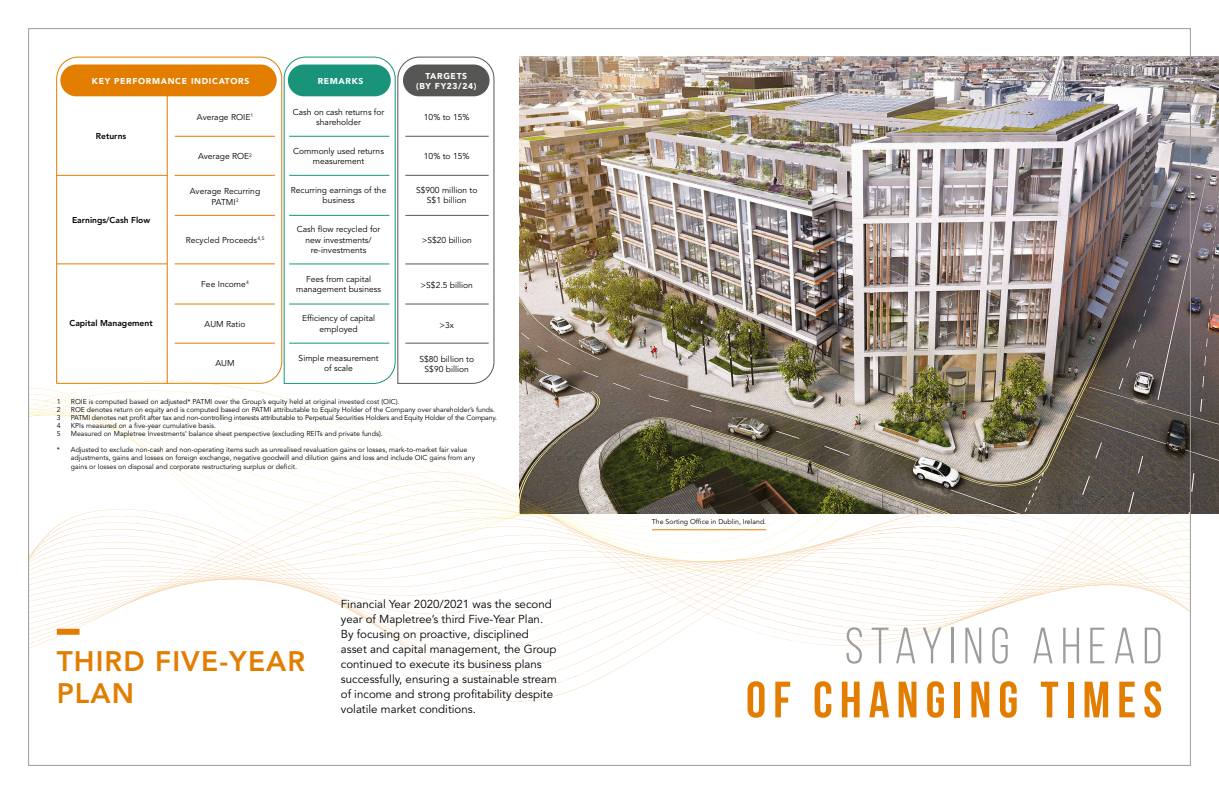
<style>
.page{position:relative;width:1219px;height:794px;background:#fff}
.page>*{position:absolute;margin:0;border:0;box-sizing:border-box;transform-origin:0 0}
.t1{font:700 51px "Bebas Neue";letter-spacing:.14em;color:#e27d00}
.t2{font:51px "Bebas Neue";letter-spacing:.14em;color:#9c9c9d}
.t3{font:800 28px/32px "Avenir LT Std";letter-spacing:.04em;color:#e27d00}
.t4{font:11.5px/15px "Avenir LT Std";color:#000}
.t5{font:8.5px/10.2px "Avenir LT Std";color:#000;text-align:center}
.t6{font:900 8.5px/10.2px "Avenir LT Std";letter-spacing:.08em;color:#fff;text-align:center}
.t7{font:800 8.5px "Avenir LT Std";color:#000}
.t8{font:7px/8px "Avenir LT Std";color:#000}
.t9{font:7px "Avenir LT Std";letter-spacing:-.02em;color:#000}
</style>
<div class="page">
<img style="left:520px;top:57px;width:699px;height:456px">
<img style="left:30px;top:373px;width:1159px;height:85px">
<svg style="left:30px;top:458px;width:1159px;height:226px"></svg>
<div style="left:57px;top:629px;width:23px;height:6px;background:#e27d00"></div>
<svg style="left:56px;top:56px;width:227px;height:328px"></svg>
<div style="left:60px;top:64px;width:217px;height:32px;background:#e27d00;border-radius:16px"></div>
<svg style="left:283px;top:56px;width:212px;height:328px"></svg>
<div style="left:403px;top:64px;width:87px;height:32px;background:#565655;border-radius:16px"></div>
<hr style="left:175px;top:175px;width:100px;height:1px;background:#e27d00">
<hr style="left:175px;top:136px;width:100px;height:1px;background:#e27d00">
<hr style="left:175px;top:215px;width:100px;height:1px;background:#e27d00">
<hr style="left:175px;top:304px;width:100px;height:1px;background:#e27d00">
<hr style="left:175px;top:343px;width:100px;height:1px;background:#e27d00">
<hr style="left:289px;top:175px;width:100px;height:1px;background:#19947b">
<hr style="left:289px;top:263px;width:100px;height:1px;background:#19947b">
<hr style="left:289px;top:136px;width:100px;height:1px;background:#19947b">
<hr style="left:289px;top:215px;width:100px;height:1px;background:#19947b">
<hr style="left:289px;top:304px;width:100px;height:1px;background:#19947b">
<hr style="left:289px;top:343px;width:100px;height:1px;background:#19947b">
<hr style="left:405px;top:175px;width:84px;height:1px;background:#565655">
<hr style="left:405px;top:263px;width:84px;height:1px;background:#565655">
<hr style="left:405px;top:136px;width:84px;height:1px;background:#565655">
<hr style="left:405px;top:215px;width:84px;height:1px;background:#565655">
<hr style="left:405px;top:304px;width:84px;height:1px;background:#565655">
<hr style="left:405px;top:343px;width:84px;height:1px;background:#565655">
<hr style="left:57px;top:175px;width:110px;height:1px;background:#e27d00">
<hr style="left:57px;top:263px;width:110px;height:1px;background:#e27d00">
<hr style="left:175px;top:263px;width:100px;height:1px;background:#e27d00">
<hr style="left:167px;top:95px;width:1px;height:288px;background:#e27d00">
<hr style="left:652px;top:529px;width:114px;height:1px;background:#e27d00">
<p class="t6" style="left:92px;top:76px;width:159px">KEY PERFORMANCE INDICATORS</p>
<p class="t6" style="left:318px;top:76px;width:47px">REMARKS</p>
<p class="t6" style="left:416px;top:71px;width:62px">TARGETS<br>(BY FY23/24)</p>
<p class="t7" style="left:96px;top:131px;width:32px">Returns</p>
<p class="t7" style="left:72px;top:215px;width:80px">Earnings/Cash Flow</p>
<p class="t7" style="left:70px;top:318px;width:85px">Capital Management</p>
<p class="t5" style="left:197px;top:112px;width:58px">Average ROIE<sup>1</sup></p>
<p class="t5" style="left:198px;top:151px;width:55px">Average ROE<sup>2</sup></p>
<p class="t5" style="left:190px;top:185px;width:72px;line-height:11px">Average Recurring<br>PATMI<sup>3</sup></p>
<p class="t5" style="left:186px;top:235px;width:80px">Recycled Proceeds<sup>4,5</sup></p>
<p class="t5" style="left:201px;top:279px;width:49px">Fee Income<sup>4</sup></p>
<p class="t5" style="left:205px;top:319px;width:42px">AUM Ratio</p>
<p class="t5" style="left:215px;top:358px;width:21px">AUM</p>
<p class="t5" style="left:293px;top:107px;width:93px">Cash on cash returns for shareholder</p>
<p class="t5" style="left:293px;top:146px;width:92px">Commonly used returns measurement</p>
<p class="t5" style="left:291px;top:185px;width:97px">Recurring earnings of the business</p>
<p class="t5" style="left:297px;top:225px;width:85px">Cash flow recycled for new investments/ re-investments</p>
<p class="t5" style="left:296px;top:274px;width:86px">Fees from capital management business</p>
<p class="t5" style="left:302px;top:313px;width:75px">Efficiency of capital employed</p>
<p class="t5" style="left:299px;top:353px;width:81px">Simple measurement of scale</p>
<p class="t5" style="left:424px;top:112px;width:47px">10% to 15%</p>
<p class="t5" style="left:424px;top:151px;width:47px">10% to 15%</p>
<p class="t5" style="left:416px;top:185px;width:63px">S$900 million to<br>S$1 billion</p>
<p class="t5" style="left:422px;top:235px;width:52px">&gt;S$20 billion</p>
<p class="t5" style="left:421px;top:280px;width:54px">&gt;S$2.5 billion</p>
<p class="t5" style="left:439px;top:320px;width:16px">&gt;3x</p>
<p class="t5" style="left:419px;top:354px;width:56px">S$80 billion to<br>S$90 billion</p>
<p class="t8" style="left:57px;top:398px;width:5px">1</p>
<p class="t8" style="left:71px;top:398px;width:330px">ROIE is computed based on adjusted* PATMI over the Group’s equity held at original invested cost (OIC).</p>
<p class="t8" style="left:57px;top:406px;width:5px">2</p>
<p class="t8" style="left:71px;top:406px;width:426px">ROE denotes return on equity and is computed based on PATMI attributable to Equity Holder of the Company over shareholder’s funds.</p>
<p class="t8" style="left:57px;top:414px;width:5px">3</p>
<p class="t9" style="left:71px;top:414px;width:428px">PATMI denotes net profit after tax and non-controlling interests attributable to Perpetual Securities Holders and Equity Holder of the Company.</p>
<p class="t8" style="left:57px;top:422px;width:5px">4</p>
<p class="t8" style="left:71px;top:422px;width:147px">KPIs measured on a five-year cumulative basis.</p>
<p class="t8" style="left:57px;top:430px;width:5px">5</p>
<p class="t8" style="left:71px;top:430px;width:314px">Measured on Mapletree Investments’ balance sheet perspective (excluding REITs and private funds).</p>
<p class="t8" style="left:71px;top:446px;width:406px;text-indent:-14px">* Adjusted to exclude non-cash and non-operating items such as unrealised revaluation gains or losses, mark-to-market fair value adjustments, gains and losses on foreign exchange, negative goodwill and dilution gains and loss and include OIC gains from any gains or losses on disposal and corporate restructuring surplus or deficit.</p>
<h2 class="t3" style="left:57px;top:645px;width:250px">THIRD FIVE-YEAR<br>PLAN</h2>
<p class="t4" style="left:341px;top:597px;width:218px">Financial Year 2020/2021 was the second year of Mapletree’s third Five-Year Plan.<br>By focusing on proactive, disciplined asset and capital management, the Group continued to execute its business plans successfully, ensuring a sustainable stream of income and strong profitability despite volatile market conditions.</p>
<p class="t8" style="left:652px;top:518px;width:116px">The Sorting Office in Dublin, Ireland.</p>
<h1 class="t2" style="left:845px;top:618px;width:319px">STAYING AHEAD</h1>
<h1 class="t1" style="left:746px;top:672px;width:418px">OF CHANGING TIMES</h1>
</div>
